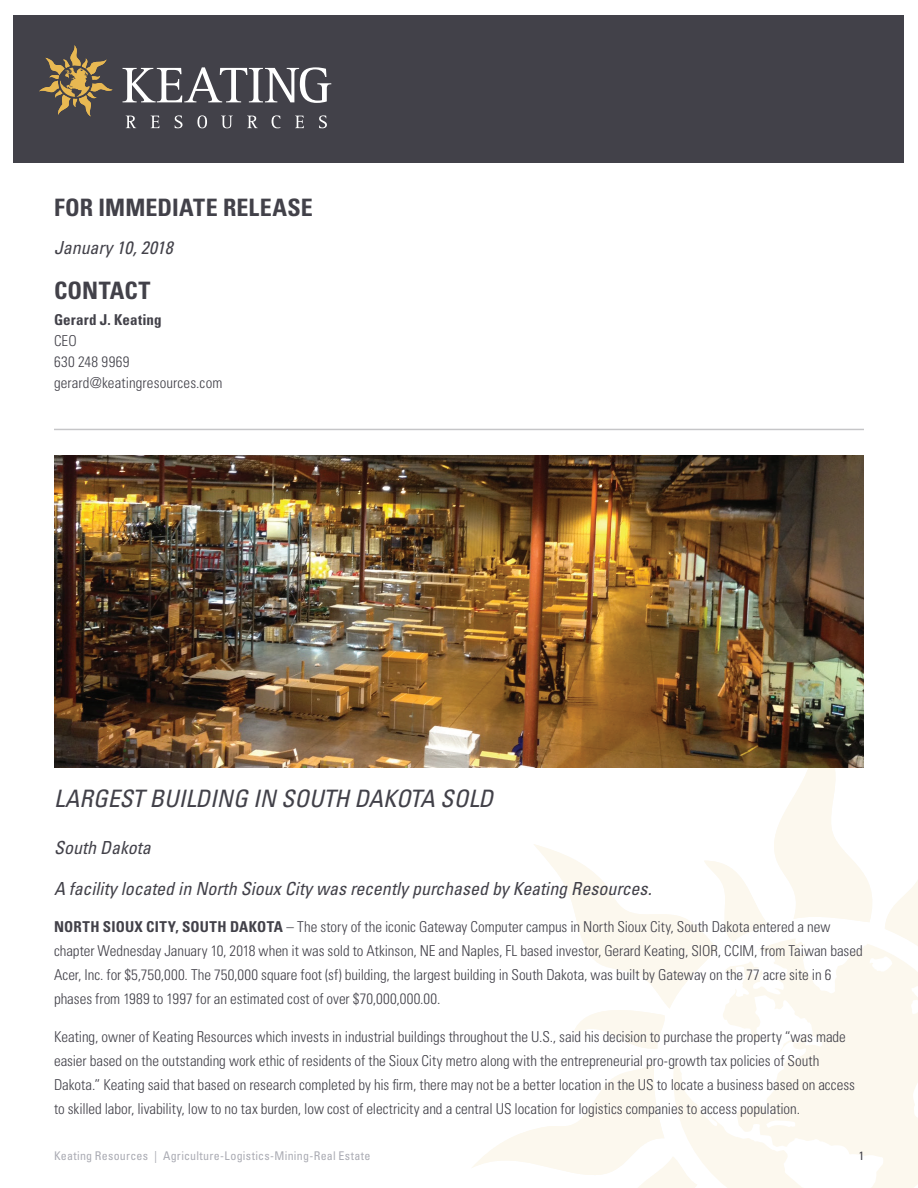
<style>
.page{position:relative;width:918px;height:1188px;background:#fff}
.page>*{position:absolute;margin:0;border:0;box-sizing:border-box;transform-origin:0 0}
.t1{font:italic condensed 24px "Univers LT Std";color:#424149}
.t2{font:700 condensed 24px "Univers LT Std";letter-spacing:.005em;color:#424149}
.t3{font:italic condensed 18px "Univers LT Std";color:#424149}
.Body_1{font:300 condensed 15px/24px "Univers LT Std";color:#424149}
.t4{font:condensed 12px "Univers LT Std";letter-spacing:.02em;color:#abacb4}
.t5{font:condensed 12px "Univers LT Std";color:#424149}
.s1{font-weight:700}
.s2{font-family:"Minion Pro";font-stretch:normal}
</style>
<div class="page">
<svg style="left:533px;top:767px;width:385px;height:282px"></svg>
<svg style="left:723px;top:938px;width:195px;height:250px;fill:#fcf8ee"></svg>
<svg style="left:472px;top:1061px;width:348px;height:127px"></svg>
<div style="left:14px;top:15px;width:890px;height:148px;background:#424149"></div>
<hr style="left:54px;top:429px;width:810px;height:1px;background:#424149">
<svg style="left:123px;top:67px;width:208px;height:36px"></svg>
<svg style="left:126px;top:116px;width:10px;height:12px"></svg>
<svg style="left:151px;top:116px;width:8px;height:12px"></svg>
<svg style="left:175px;top:115px;width:8px;height:13px"></svg>
<svg style="left:197px;top:115px;width:10px;height:13px"></svg>
<svg style="left:222px;top:116px;width:10px;height:12px"></svg>
<svg style="left:247px;top:116px;width:11px;height:12px"></svg>
<svg style="left:272px;top:115px;width:8px;height:13px"></svg>
<svg style="left:295px;top:116px;width:9px;height:12px"></svg>
<svg style="left:319px;top:115px;width:8px;height:13px"></svg>
<svg style="left:39px;top:45px;width:74px;height:71px"></svg>
<img style="left:54px;top:456px;width:810px;height:311px">
<h1 class="t2" style="left:54px;top:193px;width:260px">FOR IMMEDIATE RELEASE</h1>
<h2 class="t3" style="left:54px;top:236px;width:120px">January 10, 2018</h2>
<h1 class="t2" style="left:54px;top:276px;width:98px">CONTACT</h1>
<p class="Body_1" style="left:54px;top:309px;width:170px;line-height:21px"><span class="s1">Gerard J. Keating<br></span>CEO<br>630 248 9969 gerard@keatingresources.com</p>
<h2 class="t1" style="left:54px;top:783px;width:441px">LARGEST BUILDING IN SOUTH DAKOTA SOLD</h2>
<h2 class="t3" style="left:54px;top:837px;width:98px">South Dakota</h2>
<h2 class="t3" style="left:54px;top:877px;width:599px">A facility located in North Sioux City was recently purchased by Keating Resources.</h2>
<p class="Body_1" style="left:54px;top:915px;width:810px"><span class="s1">NORTH SIOUX CITY, SOUTH DAKOTA</span> – The story of the iconic Gateway Computer campus in North Sioux City, South Dakota entered a new chapter Wednesday January 10, 2018 when it was sold to Atkinson, NE and Naples, FL based investor, Gerard Keating, SIOR, CCIM, from Taiwan based Acer, Inc. for $5,750,000. The 750,000 square foot (sf) building, the largest building in South Dakota, was built by Gateway on the 77 acre site in 6 phases from 1989 to 1997 for an estimated cost of over $70,000,000.00.</p>
<p class="Body_1" style="left:54px;top:1025px;width:803px">Keating, owner of Keating Resources which invests in industrial buildings throughout the U.S., said his decision to purchase the property “was made easier based on the outstanding work ethic of residents of the Sioux City metro along with the entrepreneurial pro-growth tax policies of South Dakota.” Keating said that based on research completed by his firm, there may not be a better location in the US to locate a business based on access to skilled labor, livability, low to no tax burden, low cost of electricity and a central US location for logistics companies to access population.</p>
<p class="t4" style="left:54px;top:1149px;width:318px">Keating Resources <span class="s2">|</span> Agriculture-Logistics-Mining-Real Estate</p>
<p class="t5" style="left:859px;top:1149px;width:7px">1</p>
</div>
